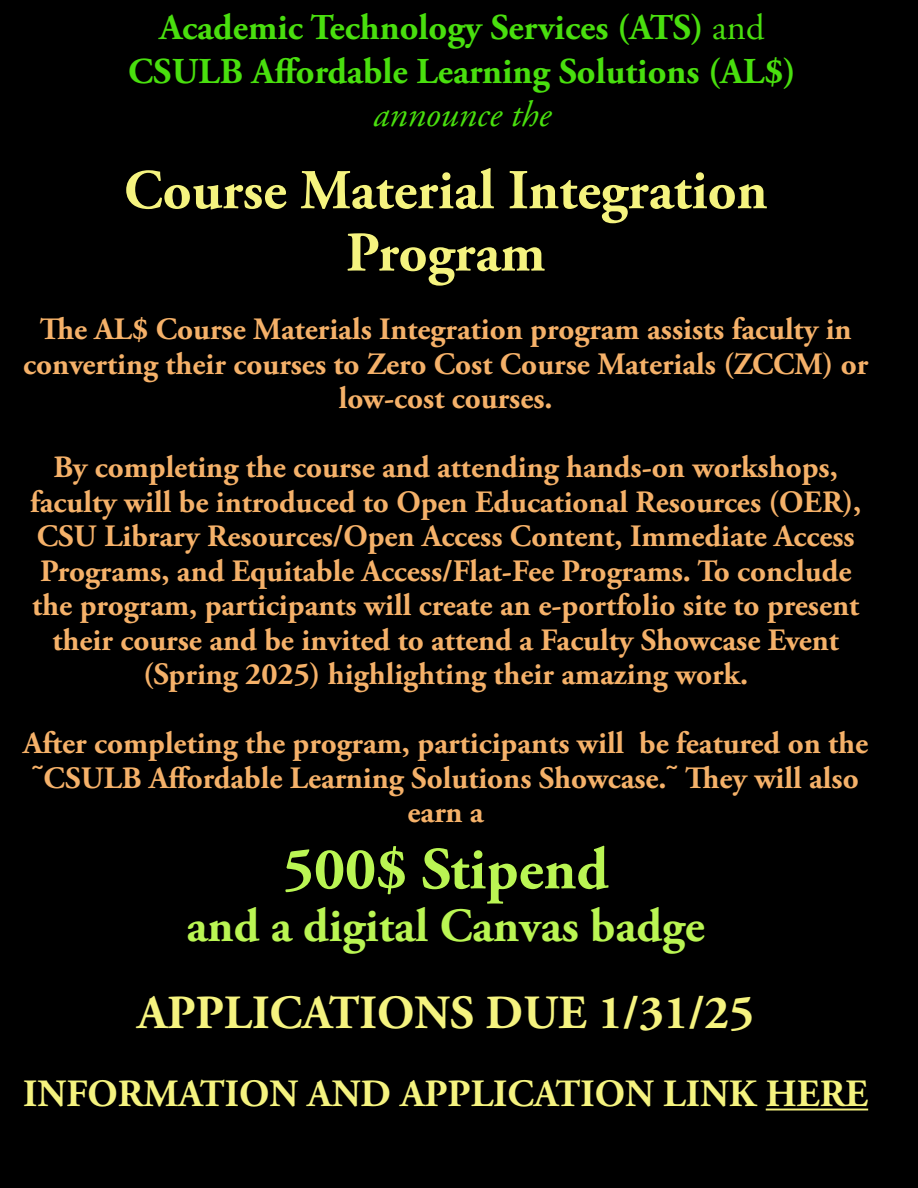
<style>
.page{position:relative;width:918px;height:1188px;background:#000}
.page>*{position:absolute;margin:0;border:0;box-sizing:border-box;transform-origin:0 0}
.t1{font:700 59.55px "Adobe Garamond Pro";color:#baf553}
.t2{font:700 56.1px/62.4px "Adobe Garamond Pro";color:#f5f37f;text-align:center}
.t3{font:700 47.55px "Adobe Garamond Pro";color:#baf553}
.t4{font:700 47.55px "Adobe Garamond Pro";color:#f5f37f}
.t5{font:700 38.55px "Adobe Garamond Pro";color:#f5f37f}
.t6{font:700 36.45px/43.7px "Adobe Garamond Pro";color:#49df0e;text-align:center}
.t7{font:700 31.05px/34.5px "Adobe Garamond Pro";color:#f5b169;text-align:center}
.s1{font-weight:400}
.s2{font-weight:400;font-style:italic}
</style>
<div class="page">
<hr style="left:766px;top:1109px;width:102px;height:1px;background:#f5f37f">
<p class="t6" style="left:128px;top:6px;width:669px">Academic Technology Services (ATS) <span class="s1">and<br></span>CSULB Affordable Learning Solutions (AL$) <span class="s2">announce the</span></p>
<h1 class="t2" style="left:124px;top:160px;width:645px">Course Material Integration<br>Program</h1>
<p class="t7" style="left:23px;top:313px;width:847px">The AL$ Course Materials Integration program assists faculty in converting their courses to Zero Cost Course Materials (ZCCM) or low-cost courses.</p>
<p class="t7" style="left:30px;top:451px;width:833px">By completing the course and attending hands-on workshops, faculty will be introduced to Open Educational Resources (OER), CSU Library Resources/Open Access Content, Immediate Access Programs, and Equitable Access/Flat-Fee Programs. To conclude the program, participants will create an e-portfolio site to present their course and be invited to attend a Faculty Showcase Event (Spring 2025) highlighting their amazing work.</p>
<p class="t7" style="left:23px;top:727px;width:847px">After completing the program, participants will be featured on the<br>CSULB Affordable Learning Solutions Showcase. They will also earn a</p>
<p class="t1" style="left:283px;top:835px;width:327px">500$ Stipend</p>
<p class="t3" style="left:187px;top:898px;width:520px">and a digital Canvas badge</p>
<p class="t4" style="left:137px;top:986px;width:618px">APPLICATIONS DUE 1/31/25</p>
<p class="t5" style="left:23px;top:1071px;width:846px">INFORMATION AND APPLICATION LINK HERE</p>
</div>
